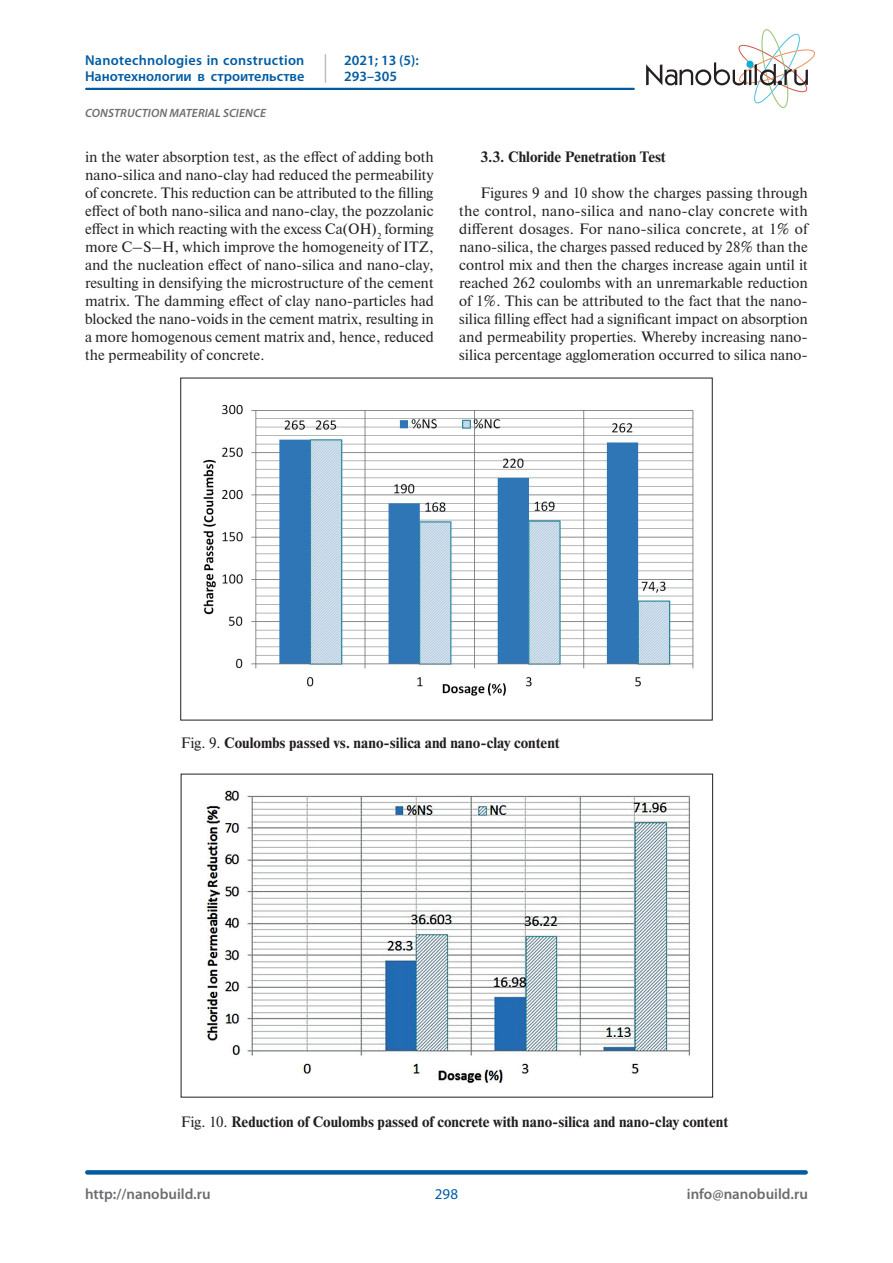
<style>
.page{position:relative;width:893px;height:1263px;background:#fff}
.page>*{position:absolute;margin:0;border:0;box-sizing:border-box;transform-origin:0 0}
.t1{font:15px/18px "Newton";color:#231f20;text-align:justify}
.t2{font:700 15px "Newton";color:#231f20}
.t3{font:600 15px "Myriad Pro";color:#6c6d70}
.t4{font:15px "Myriad Pro";color:#015ca3}
.t5{font:600 14.25px/16.5px "Myriad Pro";letter-spacing:.005em;color:#015ca3}
.t6{font:italic 600 12px "Myriad Pro";letter-spacing:.01em;color:#6c6d70}
.s1{font-weight:400}
</style>
<div class="page">
<svg style="left:646px;top:29px;width:169px;height:79px"></svg>
<div style="left:87px;top:1170px;width:719px;height:5px;background:#015ca3"></div>
<hr style="left:86px;top:88px;width:548px;height:2px;background:#015ca3">
<svg style="left:325px;top:55px;width:1px;height:27px"></svg>
<img style="left:203px;top:404px;width:491px;height:292px">
<img style="left:206px;top:790px;width:484px;height:294px">
<p class="t5" style="left:85px;top:51px;width:221px">Nanotechnologies in construction<br>Нанотехнологии в строительстве</p>
<p class="t5" style="left:344px;top:51px;width:76px">2021; 13 (5):<br>293–305</p>
<p class="t6" style="left:85px;top:105px;width:182px">CONSTRUCTION MATERIAL SCIENCE</p>
<p class="t1" style="left:85px;top:147px;width:350px">in the water absorption test, as the effect of adding both nano-silica and nano-clay had reduced the permeability of concrete. This reduction can be attributed to the filling effect of both nano-silica and nano-clay, the pozzolanic effect in which reacting with the excess Ca(OH)<sub>2</sub> forming more C–S–H, which improve the homogeneity of ITZ, and the nucleation effect of nano-silica and nano-clay, resulting in densifying the microstructure of the cement matrix. The damming effect of clay nano-particles had blocked the nano-voids in the cement matrix, resulting in a more homogenous cement matrix and, hence, reduced the permeability of concrete.</p>
<p class="t2" style="left:480px;top:148px;width:187px">3.3. Chloride Penetration Test</p>
<p class="t1" style="left:459px;top:183px;width:350px;text-indent:21px">Figures 9 and 10 show the charges passing through the control, nano-silica and nano-clay concrete with different dosages. For nano-silica concrete, at 1% of nano-silica, the charges passed reduced by 28% than the control mix and then the charges increase again until it reached 262 coulombs with an unremarkable reduction of 1%. This can be attributed to the fact that the nano&shy;silica filling effect had a significant impact on absorption and permeability properties. Whereby increasing nano&shy;silica percentage agglomeration occurred to silica nano-</p>
<p class="t2" style="left:181px;top:734px;width:380px"><span class="s1">Fig. 9.</span> Coulombs passed vs. nano-silica and nano-clay content</p>
<p class="t2" style="left:181px;top:1112px;width:549px"><span class="s1">Fig. 10.</span> Reduction of Coulombs passed of concrete with nano-silica and nano-clay content</p>
<p class="t3" style="left:85px;top:1184px;width:127px">http://nanobuild.ru</p>
<p class="t3" style="left:687px;top:1184px;width:123px">info@nanobuild.ru</p>
<p class="t4" style="left:435px;top:1185px;width:25px">298</p>
</div>
